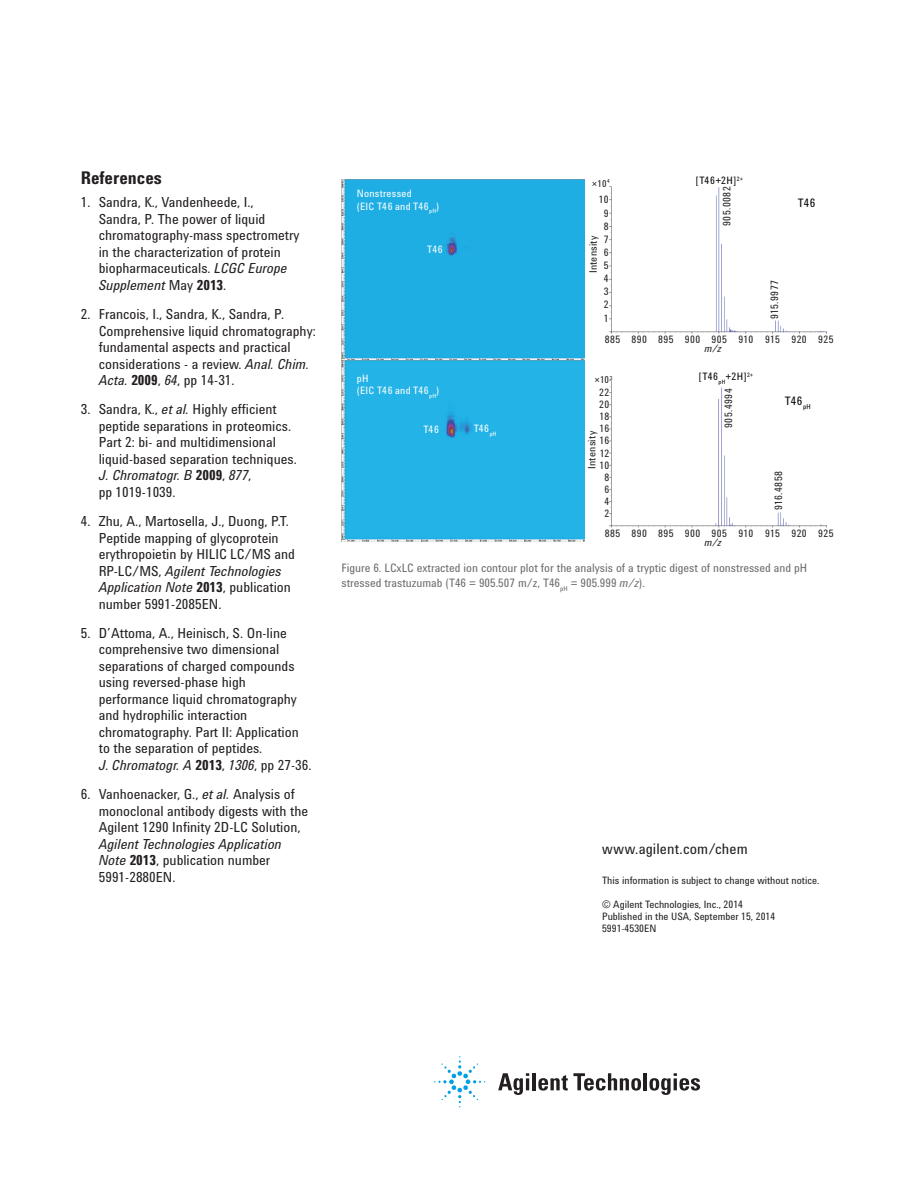
<style>
.page{position:relative;width:918px;height:1188px;background:#fff}
.page>*{position:absolute;margin:0;border:0;box-sizing:border-box;transform-origin:0 0}
.Subhead_1{font:700 18px "Agilent Condensed CFF";color:#231f20}
.Web_address{font:15px "Agilent Condensed CFF";letter-spacing:.005em;color:#231f20}
.t1{font:14.25px/16.5px "Agilent Condensed CFF";color:#231f20}
.t2{font:12px/15px "Agilent Condensed CFF";color:#6c6d70}
.t3{font:12px "Agilent Condensed CFF";letter-spacing:.02em;color:#050504}
.Copyright_Block{font:10.5px/12px "Agilent Condensed CFF";color:#231f20}
.t4{font:10.5px/12.9px "Agilent Condensed CFF";letter-spacing:.025em;color:#fff}
.Copyright_Block-2{font:10.5px "Agilent Condensed CFF";letter-spacing:.04em;color:#231f20}
.t5{font:10.5px "Agilent Condensed CFF";letter-spacing:.035em;color:#050504}
.Copyright_Block-3{font:10.5px "Agilent Condensed CFF";letter-spacing:.025em;color:#231f20}
.t6{font:italic 10.5px "Agilent Condensed CFF";color:#231f20}
.t7{font:9.75px "Agilent Condensed CFF";color:#231f20}
.s1{font-style:italic}
.s2{font-weight:700}
</style>
<div class="page">
<svg style="left:498px;top:1073px;width:31px;height:22px"></svg>
<hr style="left:532px;top:1073px;width:4px;height:17px;background:#231f20">
<svg style="left:538px;top:1073px;width:103px;height:18px"></svg>
<hr style="left:644px;top:1073px;width:3px;height:17px;background:#231f20">
<svg style="left:649px;top:1073px;width:51px;height:22px"></svg>
<svg style="left:434px;top:1056px;width:51px;height:51px"></svg>
<div style="left:341px;top:180px;width:244px;height:362px;background:#21b1e4"></div>
<img style="left:609px;top:186px;width:218px;height:342px">
<p class="Subhead_1" style="left:81px;top:165px;width:83px">References</p>
<p class="t1" style="left:99px;top:194px;width:202px;text-indent:-18px">1. Sandra, K., Vandenheede, I.,<br>Sandra, P. The power of liquid chromatography-mass spectrometry in the characterization of protein biopharmaceuticals. <span class="s1">LCGC Europe<br>Supplement</span> May <span class="s2">2013</span>.</p>
<p class="t1" style="left:99px;top:305px;width:219px;text-indent:-18px">2. Francois, I., Sandra, K., Sandra, P.<br>Comprehensive liquid chromatography: fundamental aspects and practical considerations - a review. <span class="s1">Anal. Chim.<br>Acta.</span> <span class="s2">2009</span>, <span class="s1">64</span>, pp 14-31.</p>
<p class="t1" style="left:99px;top:401px;width:200px;text-indent:-18px">3. Sandra, K., <span class="s1">et al.</span> Highly efficient peptide separations in proteomics.<br>Part 2: bi- and multidimensional liquid-based separation techniques.<br><span class="s1">J. Chromatogr. B</span> <span class="s2">2009</span>, <span class="s1">877</span>,<br>pp 1019‑1039.</p>
<p class="t1" style="left:99px;top:512px;width:198px;text-indent:-18px">4. Zhu, A., Martosella, J., Duong, P.T.<br>Peptide mapping of glycoprotein erythropoietin by HILIC LC/MS and<br>RP-LC/MS, <span class="s1">Agilent Technologies<br>Application Note</span> <span class="s2">2013</span>, publication number 5991-2085EN.</p>
<p class="t1" style="left:99px;top:624px;width:214px;text-indent:-18px">5. D’Attoma, A., Heinisch, S. On-line comprehensive two dimensional separations of charged compounds using reversed-phase high performance liquid chromatography and hydrophilic interaction chromatography. Part II: Application to the separation of peptides.<br><span class="s1">J. Chromatogr. A</span> <span class="s2">2013</span>, <span class="s1">1306</span>, pp 27-36.</p>
<p class="t1" style="left:99px;top:785px;width:211px;text-indent:-18px">6. Vanhoenacker, G., <span class="s1">et al.</span> Analysis of monoclonal antibody digests with the<br>Agilent 1290 Infinity 2D-LC Solution,<br><span class="s1">Agilent Technologies Application<br>Note</span> <span class="s2">2013</span>, publication number<br>5991‑2880EN.</p>
<p class="t4" style="left:357px;top:186px;width:84px">Nonstressed<br>(EIC T46 and T46<sub>pH</sub>)</p>
<p class="t7" style="left:592px;top:176px;width:19px">×10<sup>4</sup></p>
<p class="Copyright_Block" style="left:599px;top:193px;width:11px">10</p>
<p class="Copyright_Block" style="left:604px;top:207px;width:6px">9</p>
<p class="Copyright_Block" style="left:604px;top:220px;width:6px">8</p>
<p class="t5" style="left:696px;top:173px;width:49px">[T46+2H]<sup>2+</sup></p>
<p class="Copyright_Block" style="left:721px;top:226px;width:41px;rotate:-90deg">905.0082</p>
<p class="t3" style="left:798px;top:194px;width:19px">T46</p>
<p class="t4" style="left:427px;top:243px;width:17px">T46</p>
<p class="Copyright_Block" style="left:604px;top:233px;width:6px">7</p>
<p class="Copyright_Block-3" style="left:585px;top:273px;width:40px;rotate:-90deg">Intensity</p>
<p class="Copyright_Block" style="left:604px;top:246px;width:6px">6</p>
<p class="Copyright_Block" style="left:604px;top:259px;width:6px">5</p>
<p class="Copyright_Block" style="left:604px;top:272px;width:6px">4</p>
<p class="Copyright_Block" style="left:604px;top:285px;width:6px">3</p>
<p class="Copyright_Block" style="left:604px;top:298px;width:6px">2</p>
<p class="Copyright_Block" style="left:604px;top:311px;width:6px">1</p>
<p class="Copyright_Block" style="left:768px;top:319px;width:40px;rotate:-90deg">915.9977</p>
<p class="Copyright_Block" style="left:605px;top:333px;width:44px">885 890</p>
<p class="Copyright_Block-2" style="left:658px;top:331px;width:177px">895 900 905 910 915 920 925</p>
<p class="t6" style="left:705px;top:341px;width:18px">m/z</p>
<p class="t4" style="left:357px;top:371px;width:84px;line-height:12.5px">pH<br>(EIC T46 and T46<sub>pH</sub>)</p>
<p class="t4" style="left:423px;top:423px;width:17px">T46</p>
<p class="t4" style="left:474px;top:422px;width:24px">T46<sub>pH</sub></p>
<p class="t7" style="left:594px;top:372px;width:19px">×10<sup>3</sup></p>
<p class="Copyright_Block" style="left:599px;top:386px;width:12px">22</p>
<p class="Copyright_Block" style="left:599px;top:398px;width:12px">20</p>
<p class="Copyright_Block" style="left:600px;top:410px;width:11px">18</p>
<p class="Copyright_Block" style="left:600px;top:422px;width:11px">16</p>
<p class="Copyright_Block-3" style="left:584px;top:469px;width:40px;rotate:-90deg">Intensity</p>
<p class="Copyright_Block" style="left:600px;top:434px;width:11px">16</p>
<p class="Copyright_Block" style="left:600px;top:446px;width:11px">12</p>
<p class="Copyright_Block" style="left:600px;top:459px;width:11px">10</p>
<p class="t5" style="left:699px;top:369px;width:56px">[T46<sub>pH</sub>+2H]<sup>2+</sup></p>
<p class="Copyright_Block" style="left:722px;top:428px;width:41px;rotate:-90deg">905.4994</p>
<p class="t3" style="left:785px;top:392px;width:27px">T46<sub>pH</sub></p>
<p class="Copyright_Block" style="left:604px;top:471px;width:6px">8</p>
<p class="Copyright_Block" style="left:604px;top:483px;width:6px">6</p>
<p class="Copyright_Block" style="left:604px;top:495px;width:6px">4</p>
<p class="Copyright_Block" style="left:604px;top:507px;width:6px">2</p>
<p class="Copyright_Block" style="left:772px;top:510px;width:41px;rotate:-90deg">916.4858</p>
<p class="Copyright_Block-2" style="left:605px;top:525px;width:230px">885 890 895 900 905 910 915 920 925</p>
<p class="t6" style="left:705px;top:535px;width:18px">m/z</p>
<p class="t2" style="left:341px;top:560px;width:467px">Figure 6. LCxLC extracted ion contour plot for the analysis of a tryptic digest of nonstressed and pH stressed trastuzumab (T46 = 905.507 m/z, T46<sub>pH</sub> = 905.999 <span class="s1">m/z</span>).</p>
<p class="Web_address" style="left:602px;top:837px;width:147px">www.agilent.com/chem</p>
<p class="Copyright_Block" style="left:602px;top:874px;width:219px">This information is subject to change without notice.</p>
<p class="Copyright_Block" style="left:602px;top:898px;width:175px">© Agilent Technologies, Inc., 2014<br>Published in the USA, September 15, 2014<br>5991-4530EN</p>
</div>
